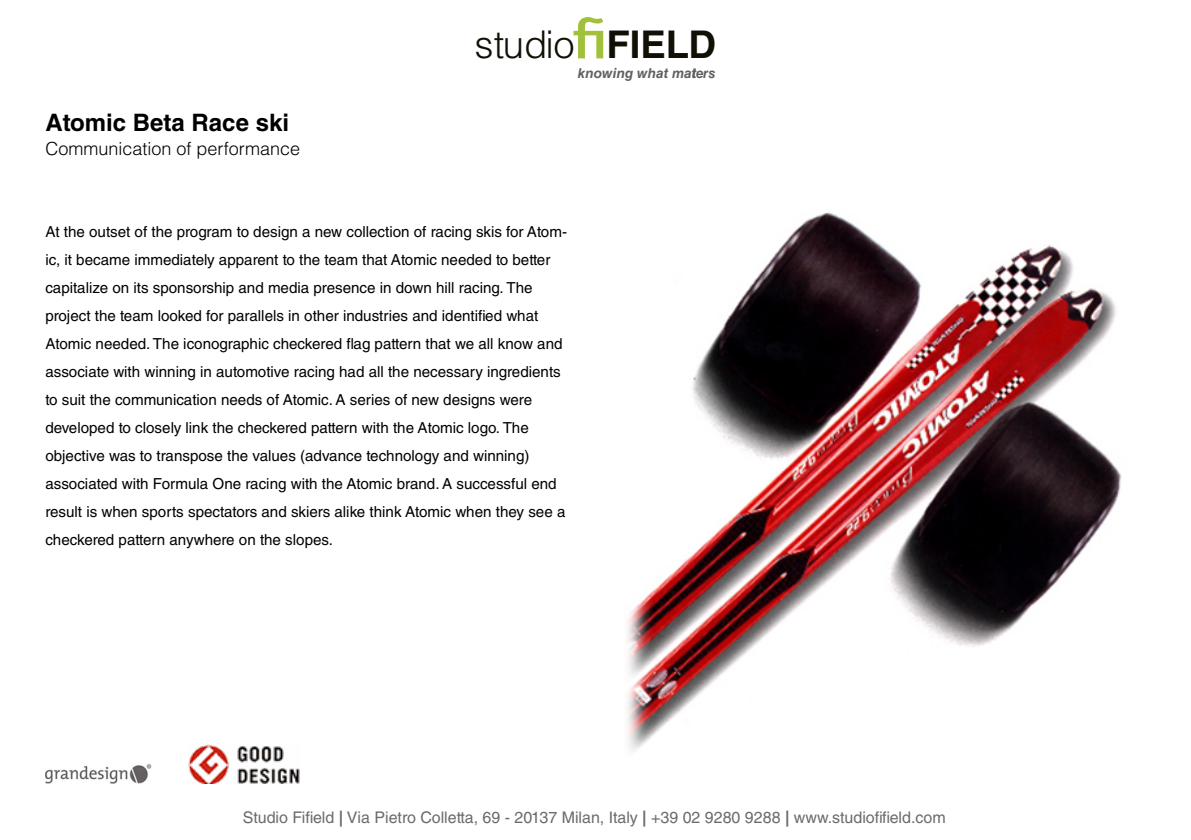
<style>
.page{position:relative;width:1191px;height:840px;background:#fff}
.page>*{position:absolute;margin:0;border:0;box-sizing:border-box;transform-origin:0 0}
.t1{font:300 38.2px "Helvetica LT Std";letter-spacing:-.015em;color:#120f05}
.t2{font:700 24px "Helvetica LT Std";color:#000}
.t3{font:300 18px "Helvetica LT Std";color:#000}
.t4{font:16px "Helvetica LT Std";color:#6b6b6b}
.t5{font:15.2px/28px "Helvetica LT Std";color:#000}
.t6{font:italic 700 13.6px "Helvetica LT Std";color:#616161}
.s1{font-weight:700}
</style>
<div class="page">
<svg style="left:573px;top:17px;width:30px;height:41px"></svg>
<img style="left:627px;top:212px;width:495px;height:539px">
<img style="left:45px;top:764px;width:107px;height:18px">
<img style="left:188px;top:744px;width:112px;height:39px">
<h1 class="t1" style="left:474px;top:21px;width:243px">studio <span class="s1">FIELD</span></h1>
<h2 class="t2" style="left:45px;top:108px;width:245px">Atomic Beta Race ski</h2>
<p class="t3" style="left:45px;top:137px;width:256px">Communication of performance</p>
<p class="t6" style="left:578px;top:65px;width:139px">knowing what maters</p>
<p class="t5" style="left:45px;top:217px;width:523px">At the outset of the program to design a new collection of racing skis for Atom&shy;ic, it became immediately apparent to the team that Atomic needed to better capitalize on its sponsorship and media presence in down hill racing. The project the team looked for parallels in other industries and identified what Atomic needed. The iconographic checkered flag pattern that we all know and associate with winning in automotive racing had all the necessary ingredients to suit the communication needs of Atomic. A series of new designs were developed to closely link the checkered pattern with the Atomic logo. The objective was to transpose the values (advance technology and winning) associated with Formula One racing with the Atomic brand. A successful end result is when sports spectators and skiers alike think Atomic when they see a checkered pattern anywhere on the slopes.</p>
<p class="t4" style="left:243px;top:807px;width:704px">Studio Fifield <span class="s1">|</span> Via Pietro Colletta, 69 - 20137 Milan, Italy <span class="s1">|</span> +39 02 9280 9288 <span class="s1">|</span> www.studiofifield.com</p>
</div>
